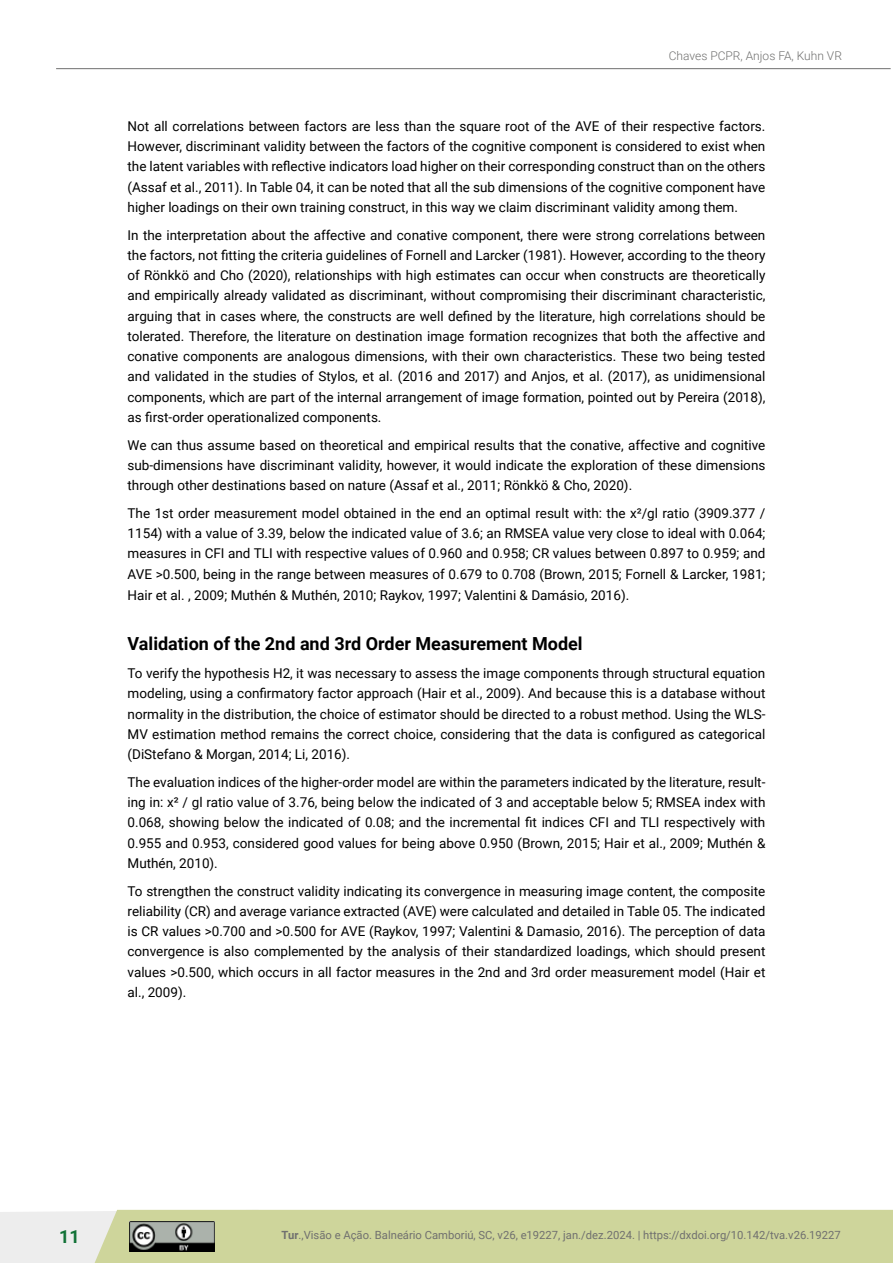
<style>
.page{position:relative;width:893px;height:1263px;background:#fff}
.page>*{position:absolute;margin:0;border:0;box-sizing:border-box;transform-origin:0 0}
.t1{font:700 18px "Roboto";color:#000}
.t2{font:700 18px "Roboto";color:#127237}
.t3{font:13.5px/20.2px "Roboto";color:#000;text-align:justify}
.t4{font:300 12px "Roboto";color:#70706f}
.t5{font:11.25px "Roboto";color:#70706f}
.s1{font-weight:700}
</style>
<div class="page">
<svg style="left:0;top:1210px;width:893px;height:53px;background:#d1d7a5"></svg>
<img style="left:129px;top:1221px;width:86px;height:30px">
<hr style="left:56px;top:68px;width:835px;height:1px;background:#70706f">
<p class="t4" style="left:669px;top:47px;width:175px">Chaves PCPR, Anjos FA, Kuhn VR</p>
<p class="t3" style="left:128px;top:115px;width:639px">Not all correlations between factors are less than the square root of the AVE of their respective factors.<br>However, discriminant validity between the factors of the cognitive component is considered to exist when the latent variables with reflective indicators load higher on their corresponding construct than on the others (Assaf et al., 2011). In Table 04, it can be noted that all the sub dimensions of the cognitive component have higher loadings on their own training construct, in this way we claim discriminant validity among them.</p>
<p class="t3" style="left:128px;top:224px;width:639px">In the interpretation about the affective and conative component, there were strong correlations between the factors, not fitting the criteria guidelines of Fornell and Larcker (1981). However, according to the theory of Rönkkö and Cho (2020), relationships with high estimates can occur when constructs are theoretically and empirically already validated as discriminant, without compromising their discriminant characteristic, arguing that in cases where, the constructs are well defined by the literature, high correlations should be tolerated. Therefore, the literature on destination image formation recognizes that both the affective and conative components are analogous dimensions, with their own characteristics. These two being tested and validated in the studies of Stylos, et al. (2016 and 2017) and Anjos, et al. (2017), as unidimensional components, which are part of the internal arrangement of image formation, pointed out by Pereira (2018), as first-order operationalized components.</p>
<p class="t3" style="left:128px;top:434px;width:639px">We can thus assume based on theoretical and empirical results that the conative, affective and cognitive sub-dimensions have discriminant validity, however, it would indicate the exploration of these dimensions through other destinations based on nature (Assaf et al., 2011; Rönkkö &amp; Cho, 2020).</p>
<p class="t3" style="left:128px;top:502px;width:639px">The 1st order measurement model obtained in the end an optimal result with: the x²/gl ratio (3909.377 / 1154) with a value of 3.39, below the indicated value of 3.6; an RMSEA value very close to ideal with 0.064; measures in CFI and TLI with respective values of 0.960 and 0.958; CR values between 0.897 to 0.959; and AVE &gt;0.500, being in the range between measures of 0.679 to 0.708 (Brown, 2015; Fornell &amp; Larcker, 1981;</p>
<p class="t3" style="left:128px;top:585px;width:503px">Hair et al. , 2009; Muthén &amp; Muthén, 2010; Raykov, 1997; Valentini &amp; Damásio, 2016).</p>
<h1 class="t1" style="left:128px;top:631px;width:457px">Validation of the 2nd and 3rd Order Measurement Model</h1>
<p class="t3" style="left:128px;top:663px;width:639px">To verify the hypothesis H2, it was necessary to assess the image components through structural equation modeling, using a confirmatory factor approach (Hair et al., 2009). And because this is a database without normality in the distribution, the choice of estimator should be directed to a robust method. Using the WLS-MV estimation method remains the correct choice, considering that the data is configured as categorical (DiStefano &amp; Morgan, 2014; Li, 2016).</p>
<p class="t3" style="left:128px;top:771px;width:639px">The evaluation indices of the higher-order model are within the parameters indicated by the literature, result&shy;ing in: x² / gl ratio value of 3.76, being below the indicated of 3 and acceptable below 5; RMSEA index with 0.068, showing below the indicated of 0.08; and the incremental fit indices CFI and TLI respectively with 0.955 and 0.953, considered good values for being above 0.950 (Brown, 2015; Hair et al., 2009; Muthén &amp; Muthén, 2010).</p>
<p class="t3" style="left:128px;top:880px;width:639px">To strengthen the construct validity indicating its convergence in measuring image content, the composite reliability (CR) and average variance extracted (AVE) were calculated and detailed in Table 05. The indicated is CR values &gt;0.700 and &gt;0.500 for AVE (Raykov, 1997; Valentini &amp; Damasio, 2016). The perception of data convergence is also complemented by the analysis of their standardized loadings, which should present values &gt;0.500, which occurs in all factor measures in the 2nd and 3rd order measurement model (Hair et al., 2009).</p>
<h1 class="t2" style="left:59px;top:1224px;width:22px">11</h1>
<p class="t5" style="left:281px;top:1226px;width:561px"><span class="s1">Tur</span>.,Visão e Ação. Balneário Camboriú, SC, v26, e19227, jan./dez.2024. | https://dxdoi.org/10.142/tva.v26.19227</p>
</div>
